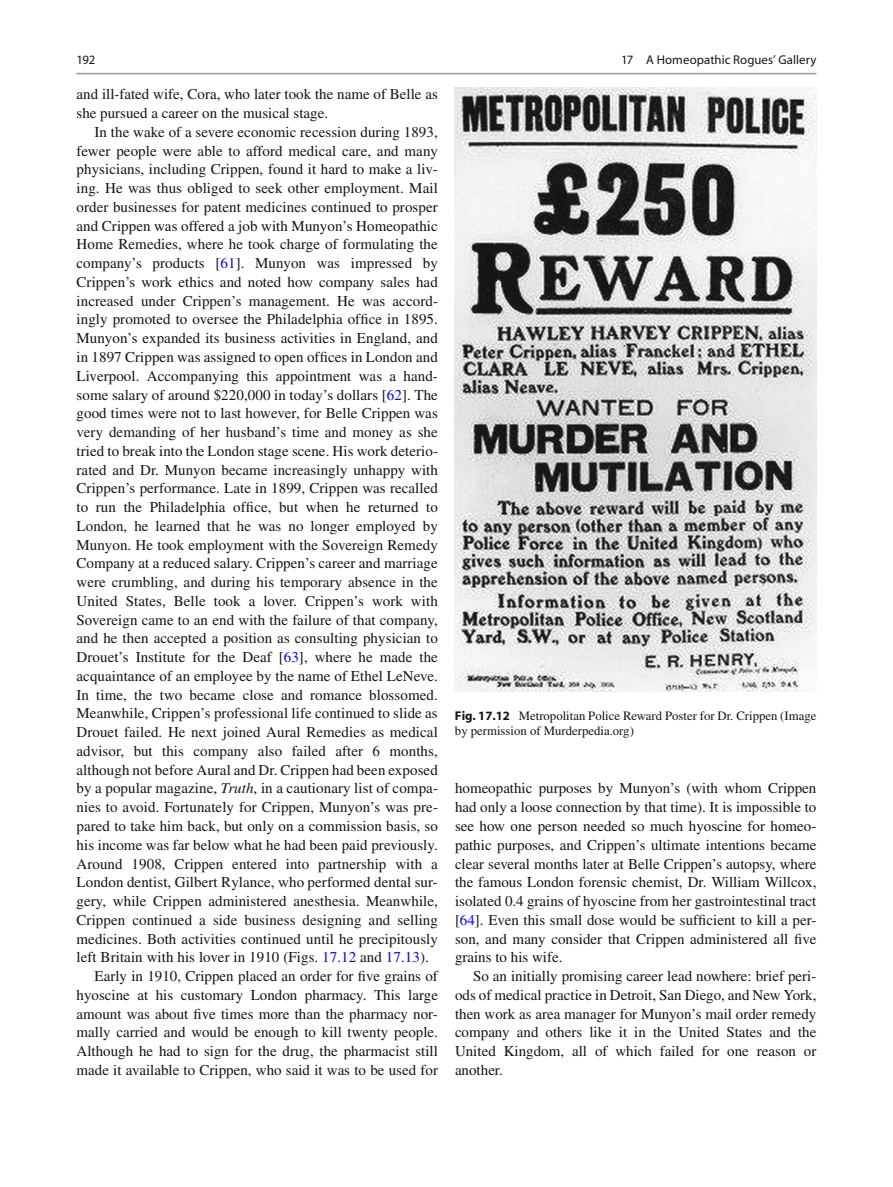
<style>
.page{position:relative;width:893px;height:1187px;background:#fff}
.page>*{position:absolute;margin:0;border:0;box-sizing:border-box;transform-origin:0 0}
.t1{font:15px/18.8px "Times";letter-spacing:.005em;color:#131413;text-align:justify}
.t2{font:12.75px/15px "Times";color:#131413}
.t3{font:12.75px "Myriad";letter-spacing:.01em;color:#131413}
.s1{color:#00f}
.s2{font-style:italic}
.s3{font-family:"Myriad";font-weight:700}
</style>
<div class="page">
<img style="left:455px;top:88px;width:361px;height:603px">
<hr style="left:77px;top:73px;width:739px;height:1px;background:#989898">
<p class="t3" style="left:77px;top:55px;width:20px">192</p>
<p class="t1" style="left:77px;top:86px;width:363px">and ill-fated wife, Cora, who later took the name of Belle as she pursued a career on the musical stage.</p>
<p class="t1" style="left:95px;top:124px;width:345px">In the wake of a severe economic recession during 1893,</p>
<p class="t1" style="left:77px;top:143px;width:363px">fewer people were able to afford medical care, and many</p>
<p class="t1" style="left:77px;top:161px;width:363px">physicians, including Crippen, found it hard to make a liv-</p>
<p class="t1" style="left:77px;top:180px;width:363px">ing. He was thus obliged to seek other employment. Mail</p>
<p class="t1" style="left:77px;top:199px;width:363px">order businesses for patent medicines continued to prosper</p>
<p class="t1" style="left:77px;top:218px;width:363px">and Crippen was offered a job with Munyon’s Homeopathic</p>
<p class="t1" style="left:77px;top:236px;width:363px">Home Remedies, where he took charge of formulating the</p>
<p class="t1" style="left:77px;top:255px;width:363px">company’s products [ <span class="s1">61</span> ]. Munyon was impressed by</p>
<p class="t1" style="left:77px;top:274px;width:363px">Crippen’s work ethics and noted how company sales had</p>
<p class="t1" style="left:77px;top:293px;width:363px">increased under Crippen’s management. He was accord-</p>
<p class="t1" style="left:77px;top:311px;width:363px">ingly promoted to oversee the Philadelphia office in 1895.</p>
<p class="t1" style="left:77px;top:330px;width:363px">Munyon’s expanded its business activities in England, and</p>
<p class="t1" style="left:77px;top:349px;width:363px">in 1897 Crippen was assigned to open offices in London and</p>
<p class="t1" style="left:77px;top:368px;width:363px">Liverpool. Accompanying this appointment was a hand-</p>
<p class="t1" style="left:77px;top:386px;width:363px">some salary of around $220,000 in today’s dollars [ <span class="s1">62</span> ]. The</p>
<p class="t1" style="left:77px;top:405px;width:363px">good times were not to last however, for Belle Crippen was</p>
<p class="t1" style="left:77px;top:424px;width:363px">very demanding of her husband’s time and money as she</p>
<p class="t1" style="left:77px;top:443px;width:363px">tried to break into the London stage scene. His work deterio-</p>
<p class="t1" style="left:77px;top:461px;width:363px">rated and Dr. Munyon became increasingly unhappy with</p>
<p class="t1" style="left:77px;top:480px;width:363px">Crippen’s performance. Late in 1899, Crippen was recalled</p>
<p class="t1" style="left:77px;top:499px;width:363px">to run the Philadelphia office, but when he returned to</p>
<p class="t1" style="left:77px;top:518px;width:363px">London, he learned that he was no longer employed by</p>
<p class="t1" style="left:77px;top:536px;width:363px">Munyon. He took employment with the Sovereign Remedy</p>
<p class="t1" style="left:77px;top:555px;width:363px">Company at a reduced salary. Crippen’s career and marriage</p>
<p class="t1" style="left:77px;top:574px;width:363px">were crumbling, and during his temporary absence in the</p>
<p class="t1" style="left:77px;top:593px;width:363px">United States, Belle took a lover. Crippen’s work with</p>
<p class="t1" style="left:77px;top:611px;width:363px">Sovereign came to an end with the failure of that company,</p>
<p class="t1" style="left:77px;top:630px;width:363px">and he then accepted a position as consulting physician to</p>
<p class="t1" style="left:77px;top:649px;width:363px">Drouet’s Institute for the Deaf [ <span class="s1">63</span> ], where he made the</p>
<p class="t1" style="left:77px;top:668px;width:363px">acquaintance of an employee by the name of Ethel LeNeve.</p>
<p class="t1" style="left:77px;top:686px;width:363px">In time, the two became close and romance blossomed.</p>
<p class="t1" style="left:77px;top:705px;width:363px">Meanwhile, Crippen’s professional life continued to slide as</p>
<p class="t1" style="left:77px;top:724px;width:363px">Drouet failed. He next joined Aural Remedies as medical</p>
<p class="t1" style="left:77px;top:743px;width:363px">advisor, but this company also failed after 6 months,</p>
<p class="t1" style="left:77px;top:761px;width:363px">although not before Aural and Dr. Crippen had been exposed</p>
<p class="t1" style="left:77px;top:780px;width:363px">by a popular magazine, <span class="s2">Truth</span> , in a cautionary list of compa-</p>
<p class="t1" style="left:77px;top:799px;width:363px">nies to avoid. Fortunately for Crippen, Munyon’s was pre-</p>
<p class="t1" style="left:77px;top:818px;width:363px">pared to take him back, but only on a commission basis, so</p>
<p class="t1" style="left:77px;top:836px;width:363px">his income was far below what he had been paid previously.</p>
<p class="t1" style="left:77px;top:855px;width:363px">Around 1908, Crippen entered into partnership with a</p>
<p class="t1" style="left:77px;top:874px;width:363px">London dentist, Gilbert Rylance, who performed dental sur-</p>
<p class="t1" style="left:77px;top:893px;width:363px">gery, while Crippen administered anesthesia. Meanwhile,</p>
<p class="t1" style="left:77px;top:911px;width:363px">Crippen continued a side business designing and selling</p>
<p class="t1" style="left:77px;top:930px;width:363px">medicines. Both activities continued until he precipitously</p>
<p class="t1" style="left:77px;top:949px;width:354px">left Britain with his lover in 1910 (Figs. <span class="s1">17.12</span> and <span class="s1">17.13</span> ).</p>
<p class="t1" style="left:95px;top:968px;width:345px">Early in 1910, Crippen placed an order for five grains of</p>
<p class="t1" style="left:77px;top:986px;width:363px">hyoscine at his customary London pharmacy. This large</p>
<p class="t1" style="left:77px;top:1005px;width:363px">amount was about five times more than the pharmacy nor-</p>
<p class="t1" style="left:77px;top:1024px;width:363px">mally carried and would be enough to kill twenty people.</p>
<p class="t1" style="left:77px;top:1043px;width:363px">Although he had to sign for the drug, the pharmacist still</p>
<p class="t1" style="left:77px;top:1061px;width:363px">made it available to Crippen, who said it was to be used for</p>
<p class="t3" style="left:621px;top:55px;width:197px">17 A Homeopathic Rogues’ Gallery</p>
<p class="t2" style="left:455px;top:709px;width:363px"><span class="s3">Fig. 17.12</span> Metropolitan Police Reward Poster for Dr. Crippen (Image by permission of Murderpedia.org)</p>
<p class="t1" style="left:455px;top:780px;width:363px">homeopathic purposes by Munyon’s (with whom Crippen had only a loose connection by that time). It is impossible to see how one person needed so much hyoscine for homeo&shy;pathic purposes, and Crippen’s ultimate intentions became clear several months later at Belle Crippen’s autopsy, where the famous London forensic chemist, Dr. William Willcox, isolated 0.4 grains of hyoscine from her gastrointestinal tract [ <span class="s1">64</span> ]. Even this small dose would be sufficient to kill a per&shy;son, and many consider that Crippen administered all five grains to his wife.</p>
<p class="t1" style="left:455px;top:968px;width:363px;text-indent:18px">So an initially promising career lead nowhere: brief peri&shy;ods of medical practice in Detroit, San Diego, and New York, then work as area manager for Munyon’s mail order remedy company and others like it in the United States and the United Kingdom, all of which failed for one reason or another.</p>
</div>
